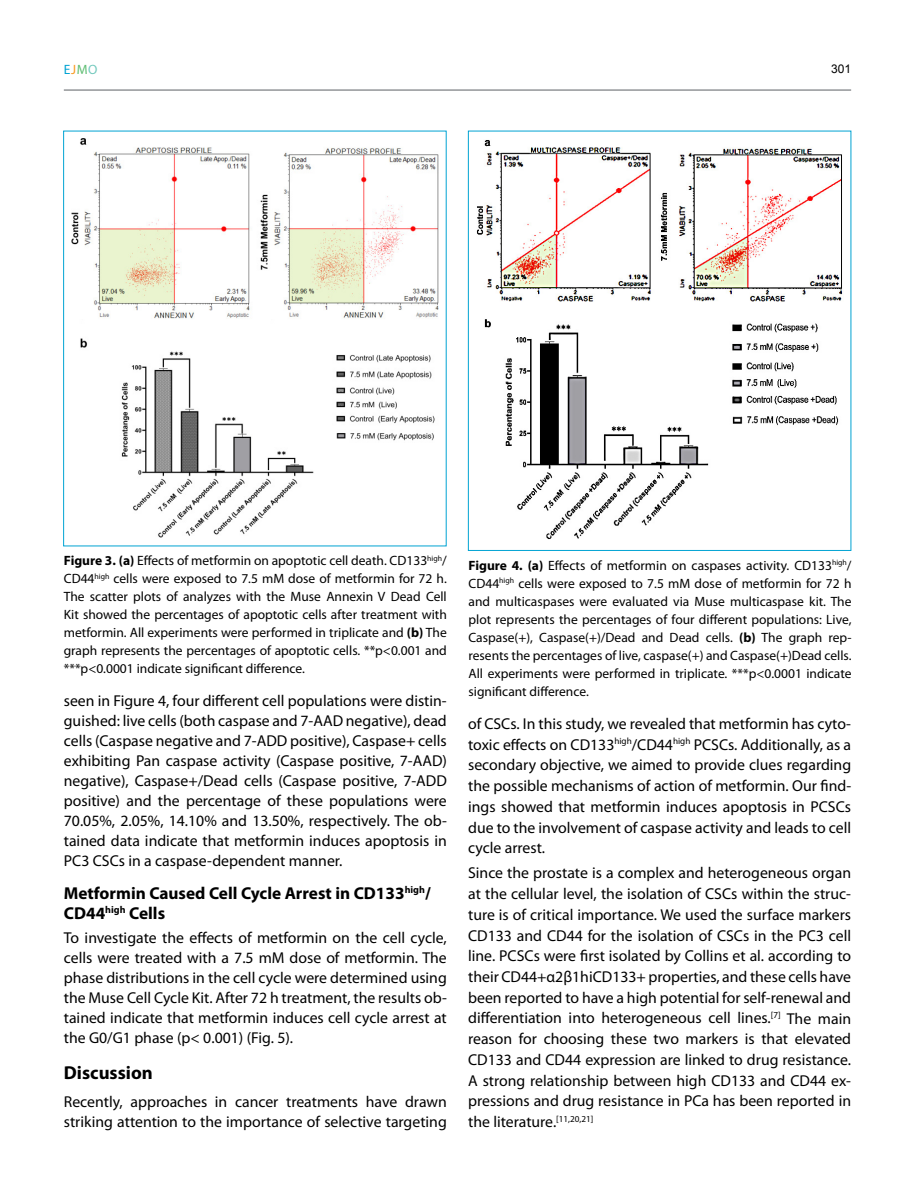
<style>
.page{position:relative;width:915px;height:1191px;background:#fff}
.page>*{position:absolute;margin:0;border:0;box-sizing:border-box;transform-origin:0 0}
.t1{font:700 18.75px "Myriad Pro";color:#000}
.t2{font:700 17.25px/20px "Myriad Pro";color:#000}
.t3{font:15.75px/20.7px "Myriad Pro";color:#000;text-align:justify}
.t4{font:13.5px/18px "Myriad Pro";color:#000;text-align:justify}
.t5{font:13.5px "Myriad Pro";color:#00a3d3}
.t6{font:12px "Arial";color:#000}
.s1{color:#f8991f}
.s2{color:#5ebd72}
.s3{color:#73c9bd}
.s4{font-weight:700}
</style>
<div class="page">
<hr style="left:64px;top:89px;width:786px;height:2px;background:#939598">
<img style="left:72px;top:139px;width:366px;height:398px">
<img style="left:476px;top:140px;width:366px;height:399px">
<p class="t5" style="left:64px;top:61px;width:35px">E<span class="s1">J</span><span class="s2">M</span><span class="s3">O</span></p>
<p class="t6" style="left:830px;top:60px;width:22px">301</p>
<p class="t4" style="left:64px;top:551px;width:384px"><span class="s4">Figure 3. (a)</span> Effects of metformin on apoptotic cell death. CD133<sup>high</sup>/ CD44<sup>high</sup> cells were exposed to 7.5 mM dose of metformin for 72 h.<br>The scatter plots of analyzes with the Muse Annexin V Dead Cell Kit showed the percentages of apoptotic cells after treatment with metformin. All experiments were performed in triplicate and <span class="s4">(b)</span> The graph represents the percentages of apoptotic cells. **p&lt;0.001 and ***p&lt;0.0001 indicate significant difference.</p>
<p class="t4" style="left:468px;top:556px;width:384px"><span class="s4">Figure 4. (a)</span> Effects of metformin on caspases activity. CD133<sup>high</sup>/ CD44<sup>high</sup> cells were exposed to 7.5 mM dose of metformin for 72 h and multicaspases were evaluated via Muse multicaspase kit. The plot represents the percentages of four different populations: Live, Caspase(+), Caspase(+)/Dead and Dead cells. <span class="s4">(b)</span> The graph rep&shy;resents the percentages of live, caspase(+) and Caspase(+)Dead cells.<br>All experiments were performed in triplicate. ***p&lt;0.0001 indicate significant difference.</p>
<p class="t3" style="left:64px;top:691px;width:384px;line-height:20px">seen in Figure 4, four different cell populations were distin&shy;guished: live cells (both caspase and 7-AAD negative), dead cells (Caspase negative and 7-ADD positive), Caspase+ cells exhibiting Pan caspase activity (Caspase positive, 7-AAD) negative), Caspase+/Dead cells (Caspase positive, 7-ADD positive) and the percentage of these populations were 70.05%, 2.05%, 14.10% and 13.50%, respectively. The ob&shy;tained data indicate that metformin induces apoptosis in PC3 CSCs in a caspase-dependent manner.</p>
<p class="t2" style="left:64px;top:882px;width:368px">Metformin Caused Cell Cycle Arrest in CD133<sup>high</sup>/<br>CD44<sup>high</sup> Cells</p>
<p class="t3" style="left:64px;top:927px;width:384px;line-height:20px">To investigate the effects of metformin on the cell cycle, cells were treated with a 7.5 mM dose of metformin. The phase distributions in the cell cycle were determined using the Muse Cell Cycle Kit. After 72 h treatment, the results ob&shy;tained indicate that metformin induces cell cycle arrest at the G0/G1 phase (p&lt; 0.001) (Fig. 5).</p>
<p class="t1" style="left:64px;top:1060px;width:91px">Discussion</p>
<p class="t3" style="left:64px;top:1091px;width:384px;line-height:20px">Recently, approaches in cancer treatments have drawn striking attention to the importance of selective targeting</p>
<p class="t3" style="left:468px;top:713px;width:384px">of CSCs. In this study, we revealed that metformin has cyto&shy;toxic effects on CD133<sup>high</sup>/CD44<sup>high</sup> PCSCs. Additionally, as a secondary objective, we aimed to provide clues regarding the possible mechanisms of action of metformin. Our find&shy;ings showed that metformin induces apoptosis in PCSCs due to the involvement of caspase activity and leads to cell cycle arrest.</p>
<p class="t3" style="left:468px;top:862px;width:384px">Since the prostate is a complex and heterogeneous organ at the cellular level, the isolation of CSCs within the struc&shy;ture is of critical importance. We used the surface markers CD133 and CD44 for the isolation of CSCs in the PC3 cell line. PCSCs were first isolated by Collins et al. according to their CD44+α2β1hiCD133+ properties, and these cells have been reported to have a high potential for self-renewal and differentiation into heterogeneous cell lines.<sup>[7]</sup> The main reason for choosing these two markers is that elevated CD133 and CD44 expression are linked to drug resistance.<br>A strong relationship between high CD133 and CD44 ex&shy;pressions and drug resistance in PCa has been reported in the literature.<sup>[11,20,21]</sup></p>
</div>
